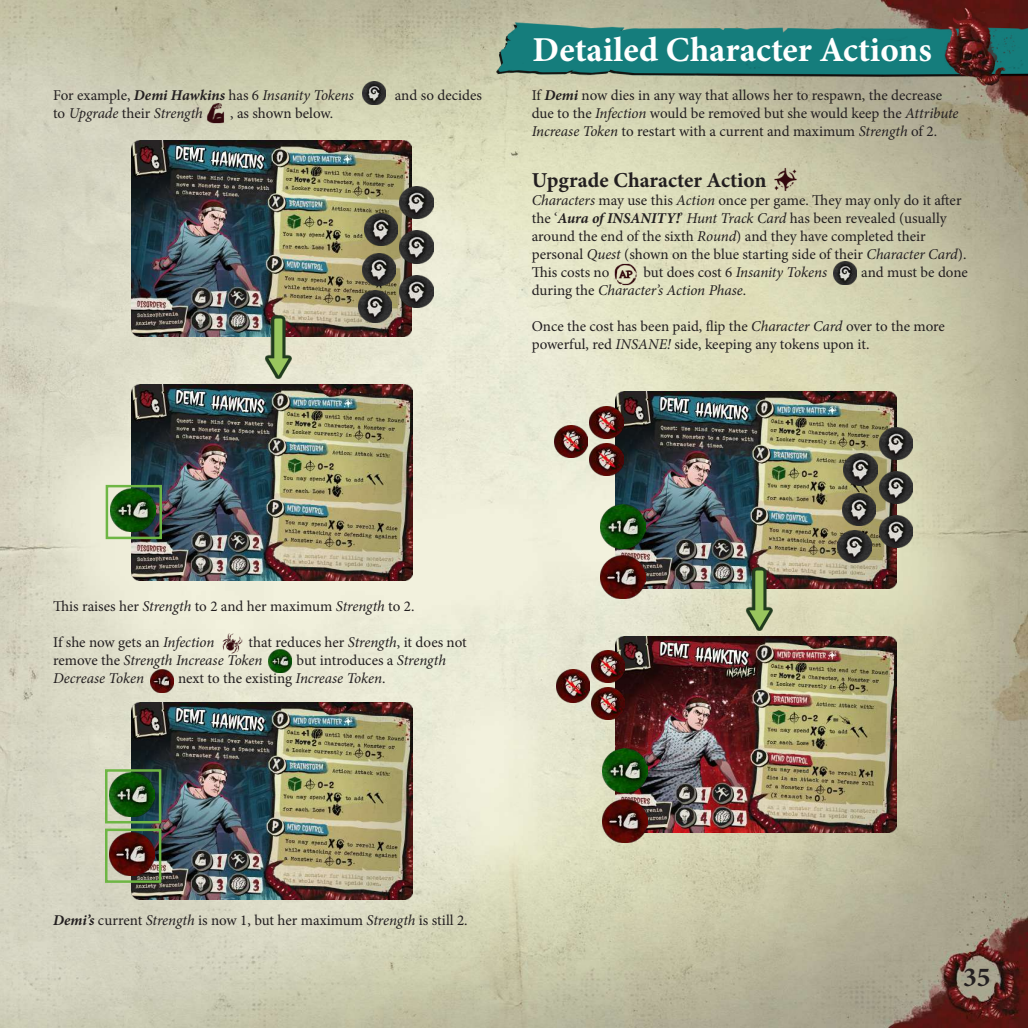
<style>
.page{position:relative;width:1028px;height:1028px;background:#fff}
.page>*{position:absolute;margin:0;border:0;box-sizing:border-box;transform-origin:0 0}
.t1{font:700 35px "Minion Pro";color:#fff}
.t2{font:700 27.5px "Minion Pro";color:#231f20}
.t3{font:700 21.25px "Minion Pro";color:#231f20}
.t4{font:15px/18px "Minion Pro";letter-spacing:-.005em;color:#231f20}
.t5{font:italic 15px "Minion Pro";letter-spacing:-.005em;color:#231f20}
.s1{font-weight:700;font-style:italic}
.s2{font-style:italic}
.s3{font-style:normal}
</style>
<div class="page">
<img style="left:0;top:0;width:1028px;height:1028px">
<img style="left:496px;top:23px;width:532px;height:53px">
<img style="left:944px;top:0;width:80px;height:86px">
<img style="left:612px;top:262px;width:26px;height:24px">
<img style="left:833px;top:262px;width:23px;height:23px">
<img style="left:773px;top:168px;width:25px;height:23px">
<img style="left:151px;top:670px;width:22px;height:23px">
<img style="left:268px;top:649px;width:23px;height:23px">
<img style="left:220px;top:631px;width:25px;height:24px">
<img style="left:362px;top:81px;width:23px;height:23px">
<img style="left:199px;top:100px;width:33px;height:28px">
<img style="left:131px;top:141px;width:281px;height:196px">
<img style="left:132px;top:385px;width:280px;height:196px">
<img style="left:132px;top:703px;width:280px;height:196px">
<img style="left:615px;top:392px;width:281px;height:196px">
<img style="left:616px;top:636px;width:280px;height:196px">
<img style="left:400px;top:187px;width:33px;height:32px">
<img style="left:364px;top:213px;width:34px;height:32px">
<img style="left:400px;top:231px;width:33px;height:32px">
<img style="left:363px;top:253px;width:33px;height:32px">
<img style="left:400px;top:275px;width:33px;height:32px">
<img style="left:358px;top:290px;width:33px;height:32px">
<img style="left:266px;top:315px;width:25px;height:64px">
<img style="left:110px;top:488px;width:45px;height:44px">
<div style="left:106px;top:485px;width:56px;height:54px;border:2px solid #6eb644"></div>
<img style="left:110px;top:773px;width:44px;height:43px">
<div style="left:105px;top:769px;width:56px;height:54px;border:2px solid #6eb644"></div>
<img style="left:110px;top:832px;width:44px;height:43px">
<div style="left:105px;top:828px;width:56px;height:54px;border:2px solid #6eb644"></div>
<img style="left:746px;top:567px;width:26px;height:63px">
<img style="left:879px;top:427px;width:33px;height:32px">
<img style="left:844px;top:453px;width:33px;height:33px">
<img style="left:879px;top:471px;width:33px;height:32px">
<img style="left:842px;top:493px;width:33px;height:33px">
<img style="left:879px;top:515px;width:33px;height:33px">
<img style="left:837px;top:531px;width:34px;height:32px">
<img style="left:600px;top:505px;width:45px;height:43px">
<img style="left:600px;top:555px;width:45px;height:43px">
<img style="left:589px;top:406px;width:34px;height:32px">
<img style="left:589px;top:443px;width:34px;height:32px">
<img style="left:554px;top:426px;width:33px;height:32px">
<img style="left:602px;top:749px;width:45px;height:43px">
<img style="left:602px;top:799px;width:45px;height:44px">
<img style="left:591px;top:650px;width:34px;height:32px">
<img style="left:591px;top:687px;width:34px;height:33px">
<img style="left:556px;top:670px;width:33px;height:32px">
<p class="t4" style="left:53px;top:86px;width:302px">For example, <span class="s1">Demi Hawkins</span> has 6 <span class="s2">Insanity Tokens</span></p>
<p class="t4" style="left:395px;top:86px;width:89px">and so decides</p>
<p class="t5" style="left:53px;top:102px;width:151px"><span class="s3">to</span> Upgrade <span class="s3">their</span> Strength</p>
<p class="t4" style="left:230px;top:104px;width:103px">, as shown below.</p>
<h1 class="t1" style="left:532px;top:25px;width:400px">Detailed Character Actions</h1>
<p class="t4" style="left:531px;top:86px;width:428px">If <span class="s1">Demi</span> now dies in any way that allows her to respawn, the decrease due to the <span class="s2">Infection</span> would be removed but she would keep the <span class="s2">Attribute<br>Increase Token</span> to restart with a current and maximum <span class="s2">Strength</span> of 2.</p>
<h3 class="t3" style="left:531px;top:165px;width:236px">Upgrade Character Action</h3>
<p class="t4" style="left:531px;top:191px;width:434px"><span class="s2">Characters</span> may use this <span class="s2">Action</span> once per game. They may only do it after the ‘<span class="s1">Aura of INSANITY!</span>’ <span class="s2">Hunt Track Card</span> has been revealed (usually around the end of the sixth <span class="s2">Round</span>) and they have completed their personal <span class="s2">Quest</span> (shown on the blue starting side of their <span class="s2">Character Card</span>).<br>This costs no</p>
<p class="t5" style="left:643px;top:261px;width:185px"><span class="s3">but does cost 6</span> Insanity Tokens</p>
<p class="t4" style="left:861px;top:263px;width:108px">and must be done</p>
<p class="t5" style="left:531px;top:279px;width:214px"><span class="s3">during the</span> Character’s Action Phase<span class="s3">.</span></p>
<p class="t4" style="left:531px;top:317px;width:415px">Once the cost has been paid, flip the <span class="s2">Character Card</span> over to the more powerful, red <span class="s2">INSANE!</span> side, keeping any tokens upon it.</p>
<p class="t4" style="left:53px;top:597px;width:361px">This raises her <span class="s2">Strength</span> to 2 and her maximum <span class="s2">Strength</span> to 2.</p>
<p class="t4" style="left:53px;top:633px;width:163px">If she now gets an <span class="s2">Infection</span></p>
<p class="t4" style="left:53px;top:633px;width:415px;text-indent:195px">that reduces her <span class="s2">Strength</span>, it does not remove the <span class="s2">Strength Increase Token</span></p>
<p class="t4" style="left:297px;top:651px;width:151px">but introduces a <span class="s2">Strength</span></p>
<p class="t5" style="left:53px;top:668px;width:92px">Decrease Token</p>
<p class="t4" style="left:178px;top:669px;width:207px">next to the existing <span class="s2">Increase Token</span>.</p>
<p class="t4" style="left:53px;top:911px;width:414px"><span class="s1">Demi’s</span> current <span class="s2">Strength</span> is now 1, but her maximum <span class="s2">Strength</span> is still 2.</p>
<h2 class="t2" style="left:963px;top:957px;width:29px">35</h2>
</div>
